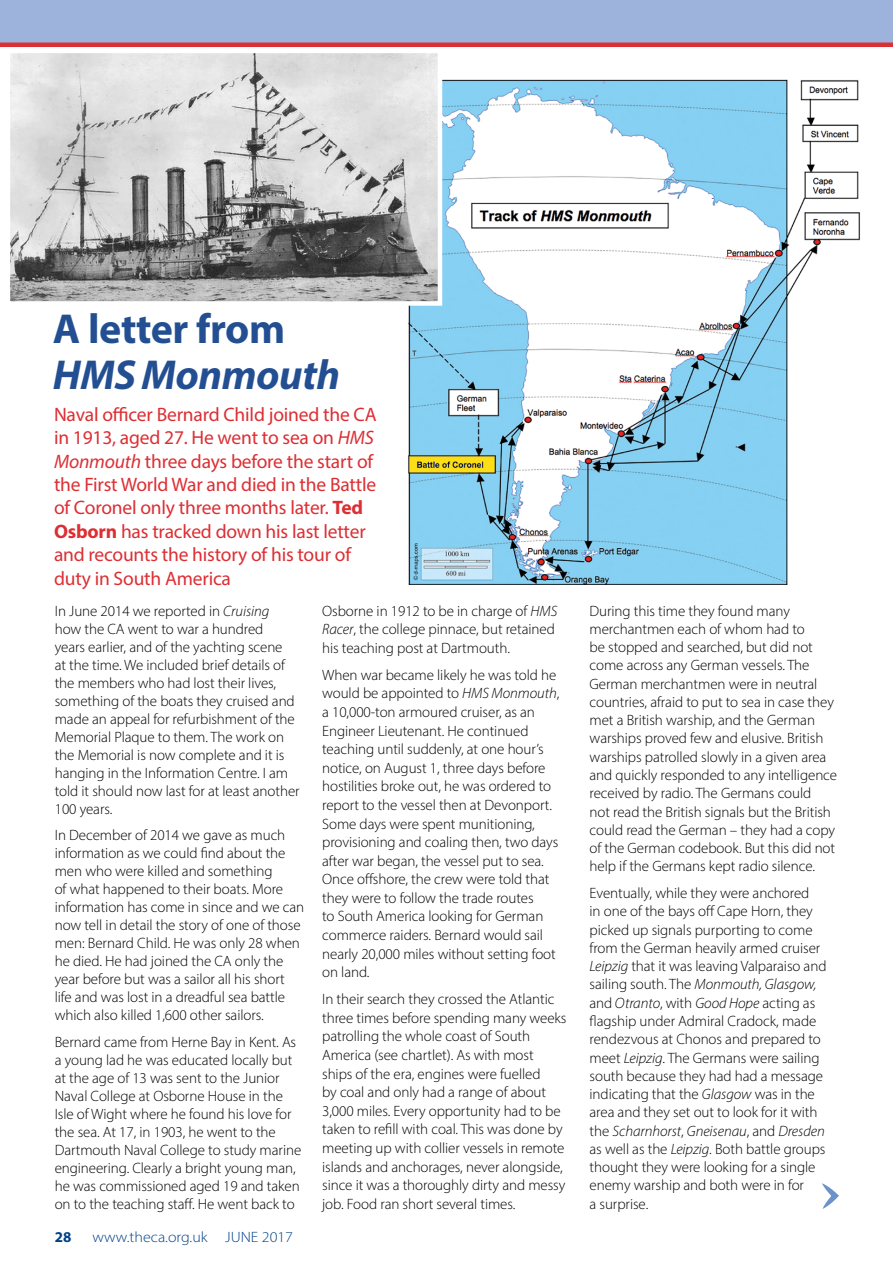
<style>
.page{position:relative;width:893px;height:1263px;background:#fff}
.page>*{position:absolute;margin:0;border:0;box-sizing:border-box;transform-origin:0 0}
.t1{font:700 42px "Myriad Pro";letter-spacing:-.01em;color:#234f92}
.t2{font:italic 700 42px "Myriad Pro";letter-spacing:-.01em;color:#234f92}
.t3{font:19.5px/23.4px "Myriad Pro";letter-spacing:-.01em;color:#dc2f34}
.t4{font:300 15px/18.3px "Myriad Pro";letter-spacing:-.005em;color:#000}
.t5{font:300 15px "Myriad Pro";color:#004288;scale:1.07 1}
.t6{font:700 15px "Myriad Pro";color:#004288}
.s1{font-style:italic}
.s2{font-weight:700}
</style>
<div class="page">
<hr style="left:892px;top:45px;width:1px;height:1218px;background:#fdf8df">
<div style="left:0;top:0;width:893px;height:44px;background:#9eb3db"></div>
<hr style="left:0;top:43px;width:893px;height:4px;background:#dc2f34">
<img style="left:408px;top:79px;width:452px;height:505px">
<img style="left:11px;top:54px;width:426px;height:247px">
<div style="left:6px;top:49px;width:436px;height:257px;border:4px solid #fff"></div>
<svg style="left:822px;top:1183px;width:17px;height:26px"></svg>
<h1 class="t1" style="left:53px;top:301px;width:234px">A letter from</h1>
<h1 class="t2" style="left:53px;top:348px;width:289px">HMS Monmouth</h1>
<p class="t3" style="left:54px;top:402px;width:324px">Naval officer Bernard Child joined the CA in 1913, aged 27. He went to sea on <span class="s1">HMS Monmouth</span> three days before the start of the First World War and died in the Battle of Coronel only three months later. <span class="s2">Ted Osborn</span> has tracked down his last letter and recounts the history of his tour of duty in South America</p>
<p class="t4" style="left:55px;top:602px;width:246px">In June 2014 we reported in <span class="s1">Cruising </span>how the CA went to war a hundred<br>years earlier, and of the yachting scene<br>at the time. We included brief details of the members who had lost their lives, something of the boats they cruised and made an appeal for refurbishment of the Memorial Plaque to them. The work on the Memorial is now complete and it is hanging in the Information Centre. I am told it should now last for at least another 100 years.</p>
<p class="t4" style="left:55px;top:826px;width:251px">In December of 2014 we gave as much information as we could find about the men who were killed and something<br>of what happened to their boats. More information has come in since and we can now tell in detail the story of one of those men: Bernard Child. He was only 28 when he died. He had joined the CA only the year before but was a sailor all his short life and was lost in a dreadful sea battle which also killed 1,600 other sailors.</p>
<p class="t4" style="left:55px;top:1033px;width:248px">Bernard came from Herne Bay in Kent. As a young lad he was educated locally but at the age of 13 was sent to the Junior Naval College at Osborne House in the Isle of Wight where he found his love for the sea. At 17, in 1903, he went to the Dartmouth Naval College to study marine engineering. Clearly a bright young man, he was commissioned aged 19 and taken on to the teaching staff. He went back to</p>
<p class="t6" style="left:55px;top:1227px;width:18px">28</p>
<p class="t5" style="left:92px;top:1227px;width:189px">www.theca.org.uk JUNE 2017</p>
<p class="t4" style="left:322px;top:601px;width:237px">Osborne in 1912 to be in charge of <span class="s1">HMS<br>Racer</span>, the college pinnace, but retained his teaching post at Dartmouth.</p>
<p class="t4" style="left:322px;top:665px;width:239px">When war became likely he was told he would be appointed to <span class="s1">HMS Monmouth</span>, a 10,000-ton armoured cruiser, as an Engineer Lieutenant. He continued teaching until suddenly, at one hour’s notice, on August 1, three days before hostilities broke out, he was ordered to report to the vessel then at Devonport.<br>Some days were spent munitioning, provisioning and coaling then, two days after war began, the vessel put to sea.<br>Once offshore, the crew were told that they were to follow the trade routes<br>to South America looking for German commerce raiders. Bernard would sail nearly 20,000 miles without setting foot on land.</p>
<p class="t4" style="left:322px;top:990px;width:246px">In their search they crossed the Atlantic three times before spending many weeks patrolling the whole coast of South America (see chartlet). As with most ships of the era, engines were fuelled<br>by coal and only had a range of about 3,000 miles. Every opportunity had to be taken to refill with coal. This was done by meeting up with collier vessels in remote islands and anchorages, never alongside, since it was a thoroughly dirty and messy job. Food ran short several times.</p>
<p class="t4" style="left:590px;top:601px;width:249px">During this time they found many merchantmen each of whom had to<br>be stopped and searched, but did not come across any German vessels. The German merchantmen were in neutral countries, afraid to put to sea in case they met a British warship, and the German warships proved few and elusive. British warships patrolled slowly in a given area and quickly responded to any intelligence received by radio. The Germans could<br>not read the British signals but the British could read the German – they had a copy of the German codebook. But this did not help if the Germans kept radio silence.</p>
<p class="t4" style="left:590px;top:884px;width:238px">Eventually, while they were anchored<br>in one of the bays off Cape Horn, they picked up signals purporting to come from the German heavily armed cruiser <span class="s1">Leipzig</span> that it was leaving Valparaiso and sailing south. The <span class="s1">Monmouth, Glasgow, </span>and <span class="s1">Otranto</span>, with <span class="s1">Good Hope</span> acting as flagship under Admiral Cradock, made rendezvous at Chonos and prepared to meet <span class="s1">Leipzig</span>. The Germans were sailing south because they had had a message indicating that the <span class="s1">Glasgow</span> was in the area and they set out to look for it with the <span class="s1">Scharnhorst</span>, <span class="s1">Gneisenau</span>, and <span class="s1">Dresden </span>as well as the <span class="s1">Leipzig</span>. Both battle groups thought they were looking for a single enemy warship and both were in for<br>a surprise.</p>
</div>
